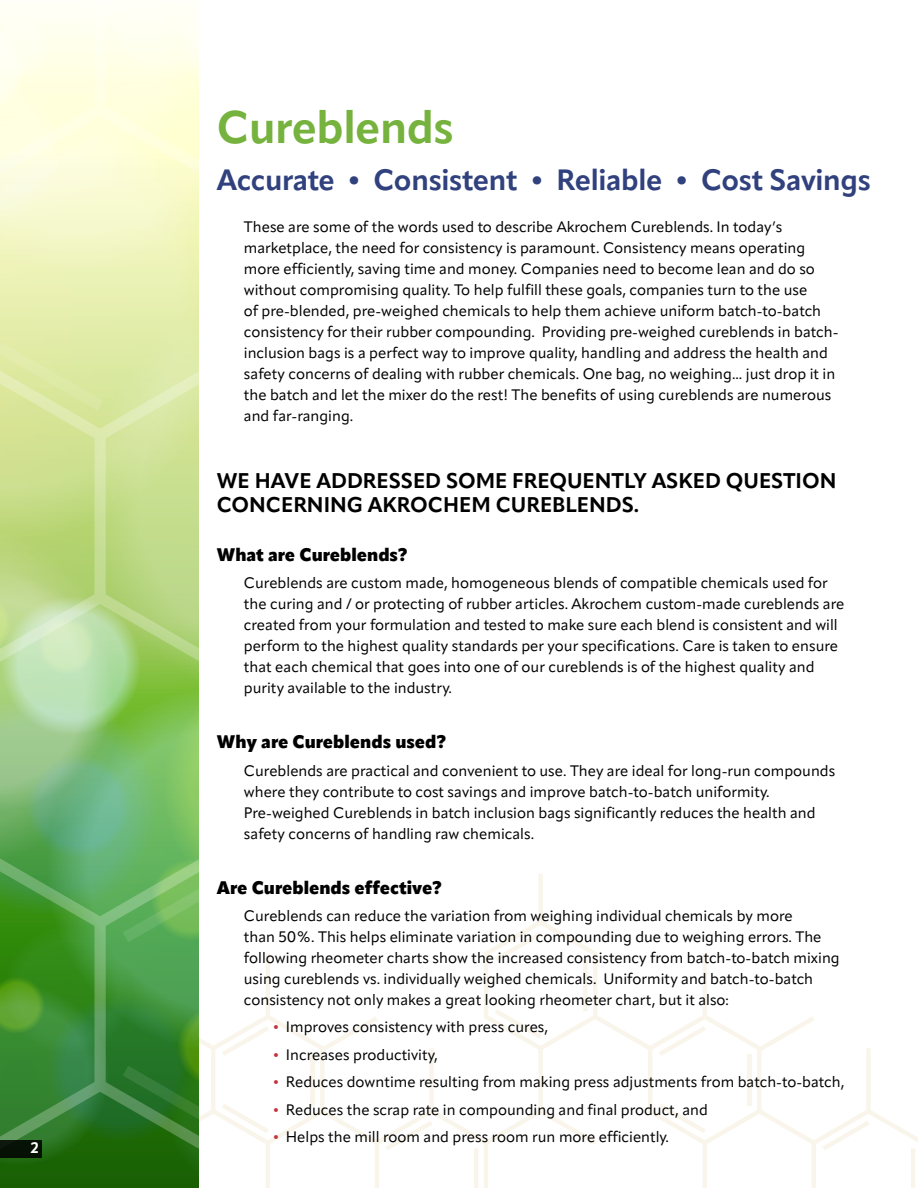
<style>
.page{position:relative;width:918px;height:1188px;background:#fff}
.page>*{position:absolute;margin:0;border:0;box-sizing:border-box;transform-origin:0 0}
.t1{font:700 45px "Apparat";letter-spacing:-.01em;color:#76b23e}
.t2{font:700 29.1px "Apparat";letter-spacing:-.01em;color:#30417e}
.t3{font:700 21px/24px "Apparat";color:#000}
.t4{font:900 18px "Apparat";color:#000}
.t5{font:15px/21px "Apparat";color:#000}
.t6{font:700 15px "Apparat";color:#fff}
.s1{color:#c3343e}
</style>
<div class="page">
<svg style="left:199px;top:874px;width:719px;height:314px"></svg>
<hr style="left:911px;top:1148px;width:4px;height:40px;background:#f9f5eb">
<div style="left:747px;top:1054px;width:5px;height:52px;background:#f9f5eb"></div>
<svg style="left:659px;top:1026px;width:47px;height:30px"></svg>
<svg style="left:659px;top:1104px;width:47px;height:29px"></svg>
<svg style="left:0;top:15px;width:199px;height:1173px;background:#a3ca85"></svg>
<div style="left:0;top:1140px;width:42px;height:17px;background:#061205"></div>
<p class="t6" style="left:31px;top:1139px;width:9px">2</p>
<h1 class="t1" style="left:217px;top:100px;width:239px">Cureblends</h1>
<h2 class="t2" style="left:217px;top:162px;width:656px">Accurate • Consistent • Reliable • Cost Savings</h2>
<p class="t5" style="left:244px;top:217px;width:596px">These are some of the words used to describe Akrochem Cureblends. In today’s marketplace, the need for consistency is paramount. Consistency means operating more efficiently, saving time and money. Companies need to become lean and do so without compromising quality. To help fulfill these goals, companies turn to the use<br>of pre-blended, pre-weighed chemicals to help them achieve uniform batch-to-batch consistency for their rubber compounding. Providing pre-weighed cureblends in batch&shy;inclusion bags is a perfect way to improve quality, handling and address the health and safety concerns of dealing with rubber chemicals. One bag, no weighing... just drop it in the batch and let the mixer do the rest! The benefits of using cureblends are numerous and far-ranging.</p>
<h3 class="t3" style="left:217px;top:469px;width:621px">WE HAVE ADDRESSED SOME FREQUENTLY ASKED QUESTION<br>CONCERNING AKROCHEM CUREBLENDS.</h3>
<p class="t4" style="left:217px;top:543px;width:193px">What are Cureblends?</p>
<p class="t5" style="left:244px;top:572px;width:602px">Cureblends are custom made, homogeneous blends of compatible chemicals used for the curing and / or protecting of rubber articles. Akrochem custom-made cureblends are created from your formulation and tested to make sure each blend is consistent and will perform to the highest quality standards per your specifications. Care is taken to ensure that each chemical that goes into one of our cureblends is of the highest quality and purity available to the industry.</p>
<p class="t4" style="left:217px;top:731px;width:231px">Why are Cureblends used?</p>
<p class="t5" style="left:244px;top:760px;width:593px">Cureblends are practical and convenient to use. They are ideal for long-run compounds where they contribute to cost savings and improve batch-to-batch uniformity.<br>Pre-weighed Cureblends in batch inclusion bags significantly reduces the health and safety concerns of handling raw chemicals.</p>
<p class="t4" style="left:217px;top:876px;width:227px">Are Cureblends effective?</p>
<p class="t5" style="left:244px;top:905px;width:597px">Cureblends can reduce the variation from weighing individual chemicals by more<br>than 50%. This helps eliminate variation in compounding due to weighing errors. The following rheometer charts show the increased consistency from batch-to-batch mixing using cureblends vs. individually weighed chemicals. Uniformity and batch-to-batch consistency not only makes a great looking rheometer chart, but it also:</p>
<p class="t5" style="left:272px;top:1017px;width:277px"><span class="s1">•</span> Improves consistency with press cures,</p>
<p class="t5" style="left:272px;top:1044px;width:167px"><span class="s1">•</span> Increases productivity,</p>
<p class="t5" style="left:272px;top:1072px;width:574px"><span class="s1">•</span> Reduces downtime resulting from making press adjustments from batch-to-batch,</p>
<p class="t5" style="left:272px;top:1099px;width:437px"><span class="s1">•</span> Reduces the scrap rate in compounding and final product, and</p>
<p class="t5" style="left:272px;top:1127px;width:398px"><span class="s1">•</span> Helps the mill room and press room run more efficiently.</p>
</div>
